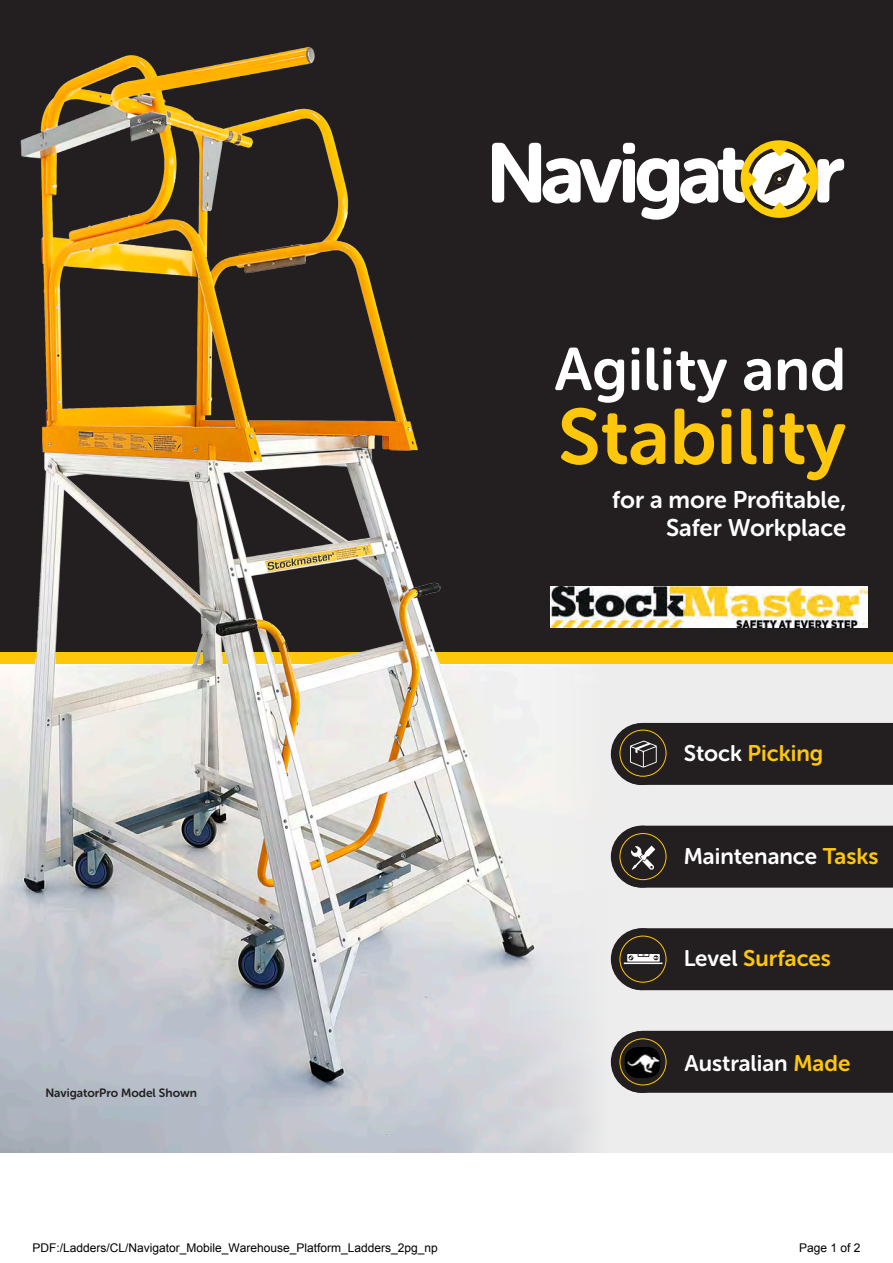
<style>
.page{position:relative;width:893px;height:1263px;background:#fff}
.page>*{position:absolute;margin:0;border:0;box-sizing:border-box;transform-origin:0 0}
.t1{font:78px "Museo Sans Rounded 700";color:#fec70c}
.t2{font:60px "Museo Sans Rounded 700";color:#fff}
.t3{font:24px/27.6px "Museo Sans Rounded 700";color:#fff;text-align:right}
.t4{font:22.5px "Museo Sans Rounded 700";color:#fff}
.t5{font:22.5px "Museo Sans Rounded 700";color:#fec70c}
.t6{font:12px "Arial";color:#000}
.t7{font:12px "Museo Sans Rounded 700";letter-spacing:-.005em;color:#231f20}
.s1{color:#fff}
.s2{color:#fec70c}
</style>
<div class="page">
<div style="left:0;top:0;width:893px;height:657px;background:#231f20"></div>
<svg style="left:652px;top:142px;width:193px;height:78px"></svg>
<img style="left:652px;top:586px;width:215px;height:42px">
<div style="left:0;top:653px;width:893px;height:11px;background:#fec70c"></div>
<img style="left:0;top:46px;width:652px;height:1107px">
<svg style="left:476px;top:664px;width:417px;height:488px;fill:#ededed"></svg>
<div style="left:614px;top:1031px;width:279px;height:62px;background:#231f20"></div>
<div style="left:611px;top:1031px;width:62px;height:62px;background:#231f20;border-radius:50%"></div>
<div style="left:620px;top:1038px;width:46px;height:47px;border:1px solid #fec70c;border-radius:50%"></div>
<img style="left:625px;top:1047px;width:35px;height:31px">
<div style="left:614px;top:826px;width:279px;height:62px;background:#231f20"></div>
<div style="left:614px;top:928px;width:279px;height:62px;background:#231f20"></div>
<hr style="left:624px;top:962px;width:38px;height:2px;background:#fff">
<div style="left:614px;top:723px;width:279px;height:62px;background:#231f20"></div>
<p class="t2" style="left:554px;top:336px;width:293px">Agility and</p>
<p class="t1" style="left:558px;top:394px;width:290px">Stability</p>
<p class="t3" style="left:612px;top:486px;width:235px">for a more Profitable,<br>Safer Workplace</p>
<p class="t5" style="left:684px;top:741px;width:141px"><span class="s1">Stock</span> Picking</p>
<p class="t4" style="left:684px;top:844px;width:196px">Maintenance <span class="s2">Tasks</span></p>
<p class="t5" style="left:684px;top:946px;width:149px"><span class="s1">Level</span> Surfaces</p>
<p class="t7" style="left:45px;top:1086px;width:153px">NavigatorPro Model Shown</p>
<p class="t4" style="left:685px;top:1051px;width:167px">Australian <span class="s2">Made</span></p>
<p class="t6" style="left:32px;top:1240px;width:407px">PDF:/Ladders/CL/Navigator_Mobile_Warehouse_Platform_Ladders_2pg_np</p>
<p class="t6" style="left:799px;top:1240px;width:63px">Page 1 of 2</p>
</div>
